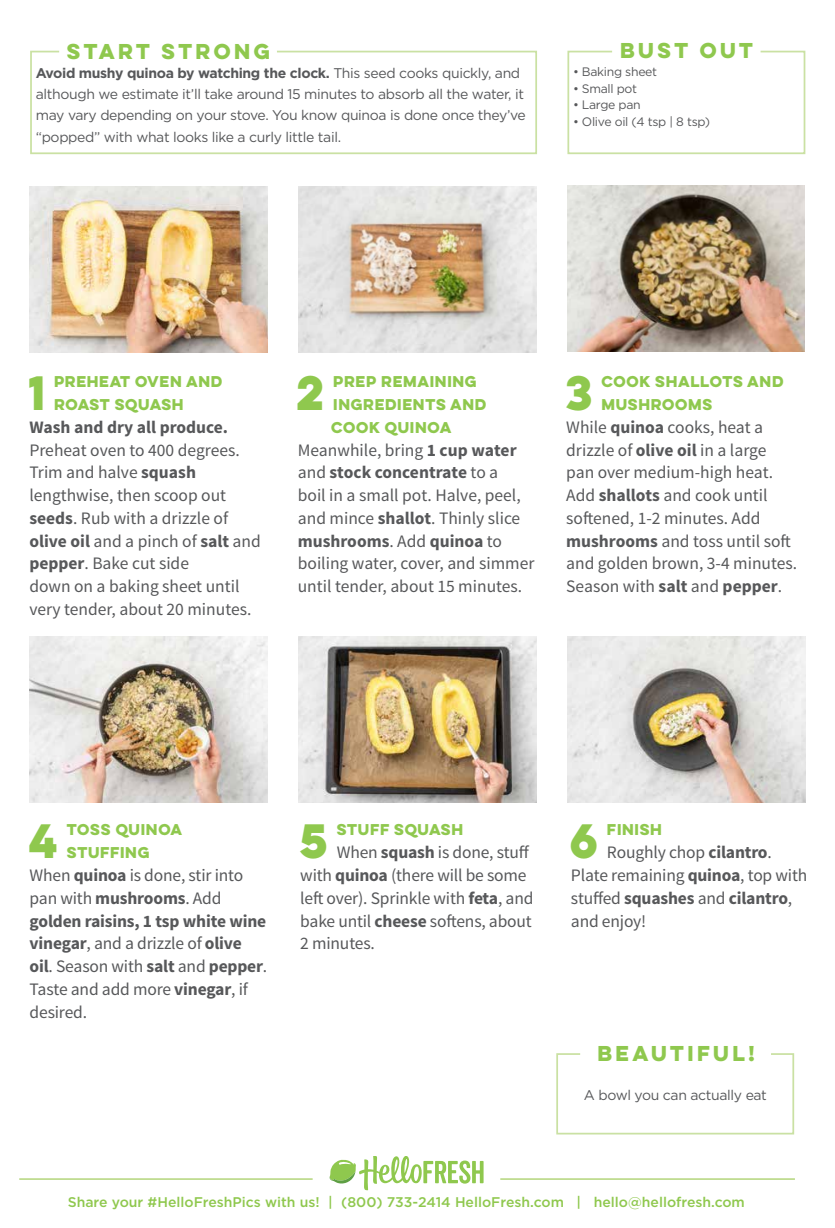
<style>
.page{position:relative;width:835px;height:1228px;background:#fff}
.page>*{position:absolute;margin:0;border:0;box-sizing:border-box;transform-origin:0 0}
.t1{font:700 43.23px "Lulo Clean One";color:#8fc84e}
.t2{font:700 19.25px "Lulo Clean One";letter-spacing:-.05em;color:#8fc84e}
.t3{font:17.5px/22.8px "Source Sans Pro";color:#57585a}
.t4{font:700 17.5px "Source Sans Pro";color:#57585a}
.t5{font:14px/21px "Gotham";letter-spacing:-.025em;color:#57585a}
.t6{font:700 14px/22.8px "Lulo Clean One";letter-spacing:-.18em;color:#8fc84e}
.t7{font:500 14px "Gotham";color:#8fc84e}
.t8{font:12.25px "Gotham";letter-spacing:-.025em;color:#57585a}
.s1{font-weight:700}
</style>
<div class="page">
<img style="left:30px;top:186px;width:237px;height:167px">
<img style="left:298px;top:186px;width:238px;height:167px">
<img style="left:298px;top:636px;width:238px;height:166px">
<img style="left:30px;top:636px;width:237px;height:166px">
<img style="left:567px;top:185px;width:238px;height:167px">
<img style="left:567px;top:636px;width:238px;height:166px">
<svg style="left:30px;top:50px;width:507px;height:105px"></svg>
<svg style="left:567px;top:50px;width:239px;height:105px"></svg>
<svg style="left:330px;top:1156px;width:153px;height:34px"></svg>
<hr style="left:19px;top:1177px;width:294px;height:2px;background:#bedb8e">
<hr style="left:500px;top:1177px;width:295px;height:2px;background:#bedb8e">
<svg style="left:556px;top:1053px;width:239px;height:82px"></svg>
<p class="t2" style="left:67px;top:36px;width:209px">START STRONG</p>
<p class="t2" style="left:620px;top:35px;width:139px">BUST OUT</p>
<p class="t5" style="left:36px;top:63px;width:491px"><span class="s1">Avoid mushy quinoa by watching the clock.</span> This seed cooks quickly, and although we estimate it’ll take around 15 minutes to absorb all the water, it may vary depending on your stove. You know quinoa is done once they’ve “popped” with what looks like a curly little tail.</p>
<p class="t8" style="left:573px;top:64px;width:86px">• Baking sheet</p>
<p class="t8" style="left:573px;top:81px;width:66px">• Small pot</p>
<p class="t8" style="left:573px;top:97px;width:69px">• Large pan</p>
<p class="t8" style="left:573px;top:114px;width:139px">• Olive oil (4 tsp | 8 tsp)</p>
<h1 class="t1" style="left:28px;top:359px;width:28px">1</h1>
<p class="t6" style="left:54px;top:370px;width:173px">PREHEAT OVEN AND<br>ROAST SQUASH</p>
<p class="t4" style="left:29px;top:416px;width:200px">Wash and dry all produce.</p>
<p class="t3" style="left:29px;top:439px;width:233px">Preheat oven to 400 degrees.<br>Trim and halve <span class="s1">squash </span>lengthwise, then scoop out <span class="s1">seeds</span>. Rub with a drizzle of <span class="s1">olive oil</span> and a pinch of <span class="s1">salt</span> and <span class="s1">pepper</span>. Bake cut side<br>down on a baking sheet until very tender, about 20 minutes.</p>
<h1 class="t1" style="left:296px;top:359px;width:39px">2</h1>
<p class="t6" style="left:331px;top:370px;width:160px">PREP REMAINING<br>INGREDIENTS AND<br>COOK QUINOA</p>
<p class="t3" style="left:298px;top:439px;width:238px">Meanwhile, bring <span class="s1">1 cup water </span>and <span class="s1">stock concentrate</span> to a<br>boil in a small pot. Halve, peel, and mince <span class="s1">shallot</span>. Thinly slice <span class="s1">mushrooms</span>. Add <span class="s1">quinoa</span> to boiling water, cover, and simmer until tender, about 15 minutes.</p>
<h1 class="t1" style="left:565px;top:359px;width:38px">3</h1>
<p class="t6" style="left:601px;top:370px;width:187px">COOK SHALLOTS AND<br>MUSHROOMS</p>
<p class="t3" style="left:566px;top:416px;width:232px">While <span class="s1">quinoa</span> cooks, heat a drizzle of <span class="s1">olive oil</span> in a large pan over medium-high heat.<br>Add <span class="s1">shallots</span> and cook until softened, 1-2 minutes. Add <span class="s1">mushrooms</span> and toss until soft and golden brown, 3-4 minutes.<br>Season with <span class="s1">salt</span> and <span class="s1">pepper</span>.</p>
<h1 class="t1" style="left:29px;top:807px;width:40px">4</h1>
<p class="t6" style="left:67px;top:818px;width:120px">TOSS QUINOA<br>STUFFING</p>
<p class="t3" style="left:30px;top:864px;width:239px">When <span class="s1">quinoa</span> is done, stir into pan with <span class="s1">mushrooms</span>. Add <span class="s1">golden raisins, 1 tsp white wine vinegar</span>, and a drizzle of <span class="s1">olive oil</span>. Season with <span class="s1">salt</span> and <span class="s1">pepper</span>.<br>Taste and add more <span class="s1">vinegar</span>, if desired.</p>
<h1 class="t1" style="left:299px;top:807px;width:40px">5</h1>
<p class="t6" style="left:337px;top:818px;width:131px">STUFF SQUASH</p>
<p class="t3" style="left:300px;top:841px;width:235px;text-indent:36px">When <span class="s1">squash</span> is done, stuff with <span class="s1">quinoa</span> (there will be some left over). Sprinkle with <span class="s1">feta</span>, and bake until <span class="s1">cheese</span> softens, about<br>2 minutes.</p>
<h1 class="t1" style="left:570px;top:807px;width:39px">6</h1>
<p class="t6" style="left:607px;top:818px;width:60px">FINISH</p>
<p class="t3" style="left:571px;top:841px;width:238px;text-indent:36px">Roughly chop <span class="s1">cilantro</span>.<br>Plate remaining <span class="s1">quinoa</span>, top with stuffed <span class="s1">squashes</span> and <span class="s1">cilantro</span>, and enjoy!</p>
<p class="t2" style="left:597px;top:1038px;width:163px">BEAUTIFUL!</p>
<p class="t5" style="left:584px;top:1083px;width:185px">A bowl you can actually eat</p>
<p class="t7" style="left:68px;top:1192px;width:679px">Share your #HelloFreshPics with us! | (800) 733-2414 HelloFresh.com | hello@hellofresh.com</p>
</div>
